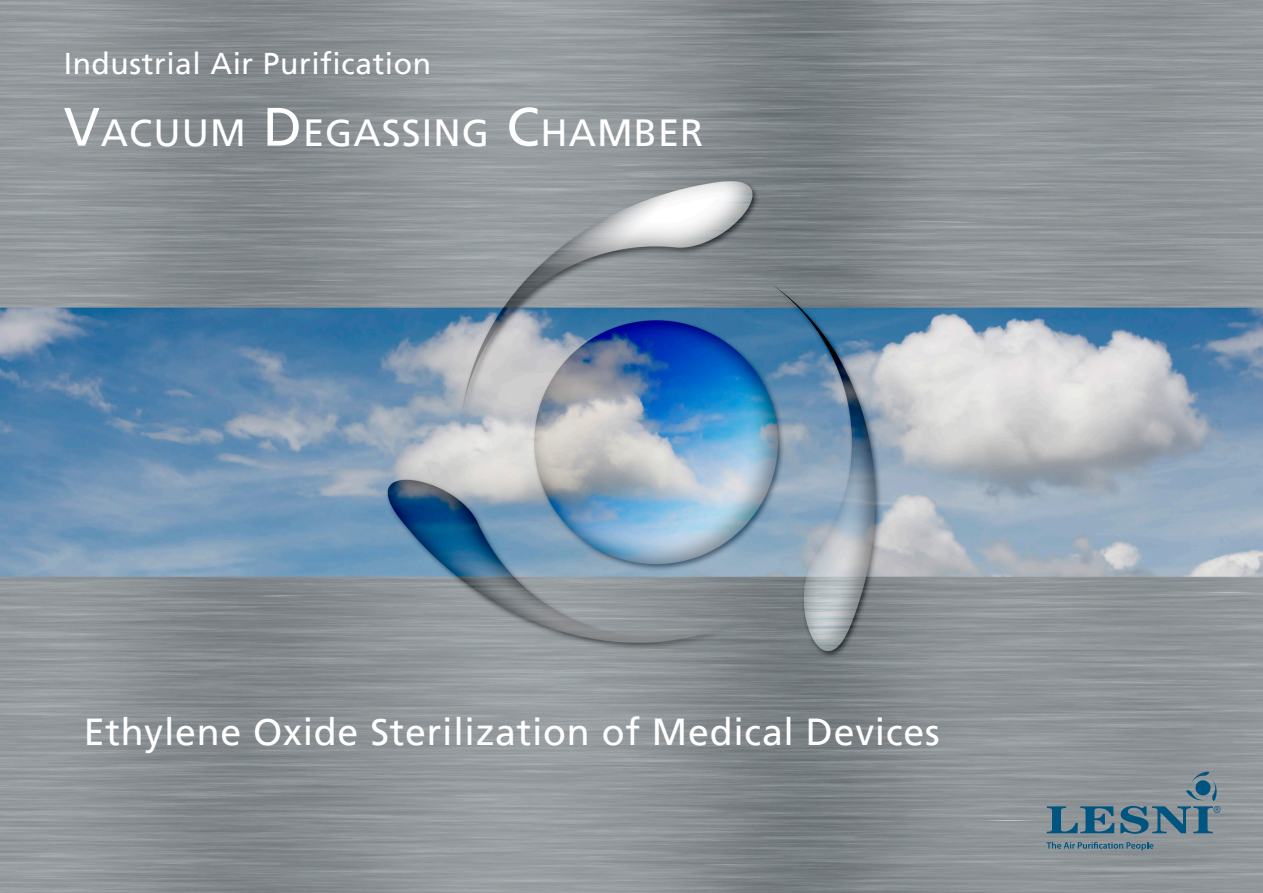
<style>
.page{position:relative;width:1263px;height:893px;background:#fff}
.page>*{position:absolute;margin:0;border:0;box-sizing:border-box;transform-origin:0 0}
.t1{font:37.8px "Frutiger LT";letter-spacing:.03em;color:#fff}
.t2{font:37.5px "Frutiger LT";letter-spacing:.02em;color:#fff}
.t3{font:30px "Frutiger LT";letter-spacing:.02em;color:#fff}
.s1{font-size:54px}
</style>
<div class="page">
<img style="left:0;top:0;width:1263px;height:893px">
<svg style="left:1047px;top:806px;width:67px;height:27px;background:#4f788d"></svg>
<svg style="left:1046px;top:842px;width:107px;height:8px"></svg>
<svg style="left:1120px;top:772px;width:100px;height:62px;background:#6d8592"></svg>
<p class="t3" style="left:64px;top:45px;width:369px">Industrial Air Purification</p>
<p class="t1" style="left:64px;top:110px;width:641px"><span class="s1">V</span>ACUUM <span class="s1">D</span>EGASSING <span class="s1">C</span>HAMBER</p>
<p class="t2" style="left:84px;top:710px;width:857px">Ethylene Oxide Sterilization of Medical Devices</p>
</div>
